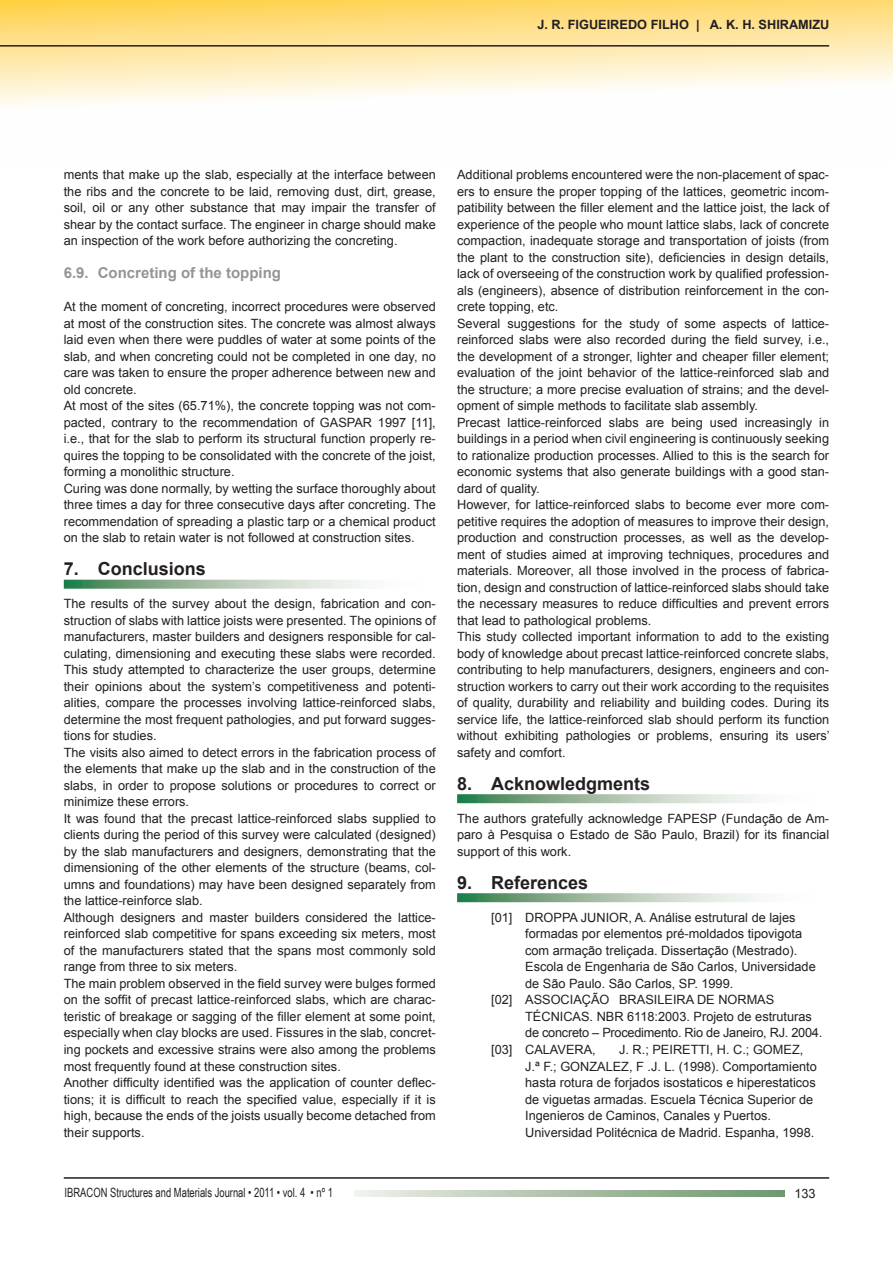
<style>
.page{position:relative;width:893px;height:1263px;background:#fff}
.page>*{position:absolute;margin:0;border:0;box-sizing:border-box;transform-origin:0 0}
.Subtítulo{font:700 18px "Arial";color:#231f20}
.Subtítulo_2{font:700 15px "Arial";color:#939598}
.Texto_-_inglês{font:12.75px/16.5px "Arial";color:#231f20;text-align:justify}
.t1{font:12.75px "Arial Narrow";color:#231f20;scale:.9 1}
.Texto_-_inglês-2{font:12.75px "Arial";letter-spacing:-.02em;color:#231f20}
.t2{font:700 12.75px "Arial";color:#231f20}
</style>
<div class="page">
<svg style="left:0;top:0;width:893px;height:105px"></svg>
<hr style="left:64px;top:1177px;width:765px;height:2px;background:#231f20">
<hr style="left:0;top:45px;width:829px;height:2px;background:#231f20">
<svg style="left:354px;top:1190px;width:431px;height:6px;background:#acc0aa"></svg>
<svg style="left:64px;top:580px;width:299px;height:9px;background:#a5c1a9"></svg>
<svg style="left:457px;top:794px;width:300px;height:9px;background:#a4c0a9"></svg>
<svg style="left:457px;top:893px;width:300px;height:9px;background:#a4c0a9"></svg>
<p class="t2" style="left:537px;top:16px;width:294px">J. R. FIGUEIREDO FILHO | A. K. H. SHIRAMIZU</p>
<p class="Texto_-_inglês" style="left:64px;top:167px;width:374px">ments that make up the slab, especially at the interface between the ribs and the concrete to be laid, removing dust, dirt, grease, soil, oil or any other substance that may impair the transfer of shear by the contact surface. The engineer in charge should make an inspection of the work before authorizing the concreting.</p>
<p class="Subtítulo_2" style="left:64px;top:263px;width:219px">6.9. Concreting of the topping</p>
<p class="Texto_-_inglês" style="left:64px;top:299px;width:374px">At the moment of concreting, incorrect procedures were observed at most of the construction sites. The concrete was almost always laid even when there were puddles of water at some points of the slab, and when concreting could not be completed in one day, no care was taken to ensure the proper adherence between new and old concrete.</p>
<p class="Texto_-_inglês" style="left:64px;top:398px;width:374px">At most of the sites (65.71%), the concrete topping was not com&shy;pacted, contrary to the recommendation of GASPAR 1997 [11], i.e., that for the slab to perform its structural function properly re&shy;quires the topping to be consolidated with the concrete of the joist, forming a monolithic structure.</p>
<p class="Texto_-_inglês" style="left:64px;top:480px;width:374px">Curing was done normally, by wetting the surface thoroughly about three times a day for three consecutive days after concreting. The recommendation of spreading a plastic tarp or a chemical product on the slab to retain water is not followed at construction sites.</p>
<p class="Subtítulo" style="left:64px;top:557px;width:144px">7. Conclusions</p>
<p class="Texto_-_inglês" style="left:64px;top:596px;width:374px">The results of the survey about the design, fabrication and con&shy;struction of slabs with lattice joists were presented. The opinions of manufacturers, master builders and designers responsible for cal&shy;culating, dimensioning and executing these slabs were recorded.<br>This study attempted to characterize the user groups, determine their opinions about the system’s competitiveness and potenti&shy;alities, compare the processes involving lattice-reinforced slabs, determine the most frequent pathologies, and put forward sugges&shy;tions for studies.</p>
<p class="Texto_-_inglês" style="left:64px;top:744px;width:374px">The visits also aimed to detect errors in the fabrication process of the elements that make up the slab and in the construction of the slabs, in order to propose solutions or procedures to correct or minimize these errors.</p>
<p class="Texto_-_inglês" style="left:64px;top:810px;width:374px">It was found that the precast lattice-reinforced slabs supplied to clients during the period of this survey were calculated (designed) by the slab manufacturers and designers, demonstrating that the dimensioning of the other elements of the structure (beams, col&shy;umns and foundations) may have been designed separately from the lattice-reinforce slab.</p>
<p class="Texto_-_inglês" style="left:64px;top:909px;width:374px">Although designers and master builders considered the lattice&shy;reinforced slab competitive for spans exceeding six meters, most of the manufacturers stated that the spans most commonly sold range from three to six meters.</p>
<p class="Texto_-_inglês" style="left:64px;top:975px;width:374px">The main problem observed in the field survey were bulges formed on the soffit of precast lattice-reinforced slabs, which are charac&shy;teristic of breakage or sagging of the filler element at some point, especially when clay blocks are used. Fissures in the slab, concret&shy;ing pockets and excessive strains were also among the problems most frequently found at these construction sites.</p>
<p class="Texto_-_inglês" style="left:64px;top:1074px;width:374px">Another difficulty identified was the application of counter deflec&shy;tions; it is difficult to reach the specified value, especially if it is high, because the ends of the joists usually become detached from their supports.</p>
<p class="Texto_-_inglês" style="left:457px;top:167px;width:374px">Additional problems encountered were the non-placement of spac&shy;ers to ensure the proper topping of the lattices, geometric incom&shy;patibility between the filler element and the lattice joist, the lack of experience of the people who mount lattice slabs, lack of concrete compaction, inadequate storage and transportation of joists (from the plant to the construction site), deficiencies in design details, lack of overseeing of the construction work by qualified profession&shy;als (engineers), absence of distribution reinforcement in the con&shy;crete topping, etc.</p>
<p class="Texto_-_inglês" style="left:457px;top:315px;width:374px">Several suggestions for the study of some aspects of lattice&shy;reinforced slabs were also recorded during the field survey, i.e., the development of a stronger, lighter and cheaper filler element; evaluation of the joint behavior of the lattice-reinforced slab and the structure; a more precise evaluation of strains; and the devel&shy;opment of simple methods to facilitate slab assembly.</p>
<p class="Texto_-_inglês" style="left:457px;top:414px;width:374px">Precast lattice-reinforced slabs are being used increasingly in buildings in a period when civil engineering is continuously seeking to rationalize production processes. Allied to this is the search for economic systems that also generate buildings with a good stan&shy;dard of quality.</p>
<p class="Texto_-_inglês" style="left:457px;top:497px;width:374px">However, for lattice-reinforced slabs to become ever more com&shy;petitive requires the adoption of measures to improve their design, production and construction processes, as well as the develop&shy;ment of studies aimed at improving techniques, procedures and materials. Moreover, all those involved in the process of fabrica&shy;tion, design and construction of lattice-reinforced slabs should take the necessary measures to reduce difficulties and prevent errors that lead to pathological problems.</p>
<p class="Texto_-_inglês" style="left:457px;top:629px;width:374px">This study collected important information to add to the existing body of knowledge about precast lattice-reinforced concrete slabs, contributing to help manufacturers, designers, engineers and con&shy;struction workers to carry out their work according to the requisites of quality, durability and reliability and building codes. During its service life, the lattice-reinforced slab should perform its function without exhibiting pathologies or problems, ensuring its users’ safety and comfort.</p>
<p class="Subtítulo" style="left:457px;top:772px;width:195px">8. Acknowledgments</p>
<p class="Texto_-_inglês" style="left:457px;top:810px;width:374px">The authors gratefully acknowledge FAPESP (Fundação de Am&shy;paro à Pesquisa o Estado de São Paulo, Brazil) for its financial support of this work.</p>
<p class="Subtítulo" style="left:457px;top:871px;width:133px">9. References</p>
<p class="Texto_-_inglês" style="left:491px;top:909px;width:306px">[01] DROPPA JUNIOR, A. Análise estrutural de lajes</p>
<p class="Texto_-_inglês" style="left:525px;top:926px;width:279px">formadas por elementos pré-moldados tipovigota</p>
<p class="Texto_-_inglês" style="left:525px;top:942px;width:274px">com armação treliçada. Dissertação (Mestrado).</p>
<p class="Texto_-_inglês" style="left:525px;top:959px;width:292px">Escola de Engenharia de São Carlos, Universidade</p>
<p class="Texto_-_inglês" style="left:525px;top:975px;width:210px">de São Paulo. São Carlos, SP. 1999.</p>
<p class="Texto_-_inglês" style="left:491px;top:992px;width:285px">[02] ASSOCIAÇÃO BRASILEIRA DE NORMAS</p>
<p class="Texto_-_inglês" style="left:525px;top:1008px;width:288px">TÉCNICAS. NBR 6118:2003. Projeto de estruturas</p>
<p class="Texto_-_inglês-2" style="left:525px;top:1025px;width:299px">de concreto – Procedimento. Rio de Janeiro, RJ. 2004.</p>
<p class="Texto_-_inglês" style="left:491px;top:1041px;width:106px">[03] CALAVERA,</p>
<p class="Texto_-_inglês" style="left:619px;top:1041px;width:186px">J. R.; PEIRETTI, H. C.; GOMEZ,</p>
<p class="Texto_-_inglês" style="left:525px;top:1058px;width:293px">J.ª F.; GONZALEZ, F .J. L. (1998). Comportamiento hasta rotura de forjados isostaticos e hiperestaticos de viguetas armadas. Escuela Técnica Superior de</p>
<p class="Texto_-_inglês" style="left:525px;top:1107px;width:247px">Ingenieros de Caminos, Canales y Puertos.</p>
<p class="Texto_-_inglês" style="left:525px;top:1124px;width:291px">Universidad Politécnica de Madrid. Espanha, 1998.</p>
<p class="t1" style="left:65px;top:1183px;width:300px">IBRACON Structures and Materials Journal • 2011 • vol. 4 • nº 1</p>
<p class="Texto_-_inglês" style="left:794px;top:1185px;width:23px">133</p>
</div>
